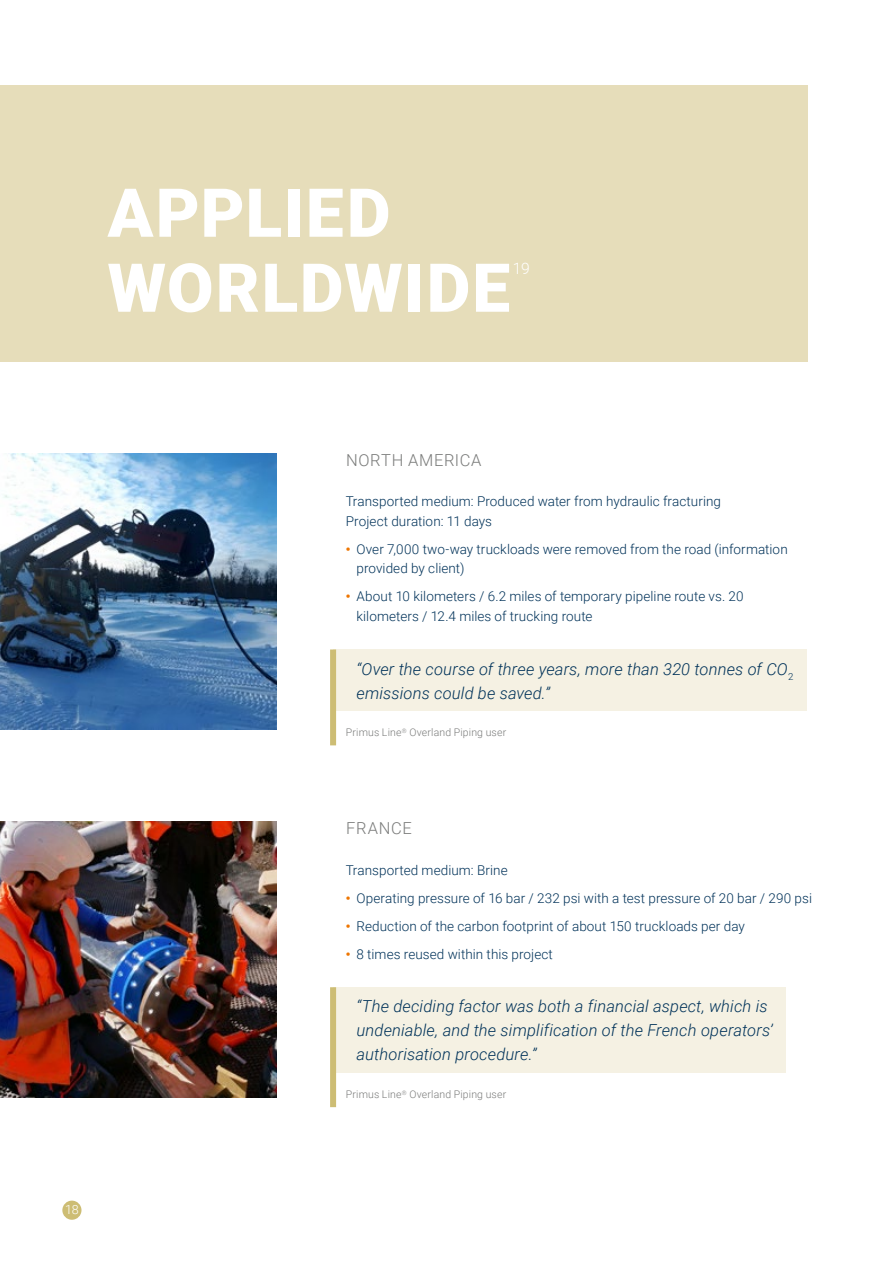
<style>
.page{position:relative;width:893px;height:1263px;background:#fff}
.page>*{position:absolute;margin:0;border:0;box-sizing:border-box;transform-origin:0 0}
.t1{font:900 67.5px/75px "Roboto";letter-spacing:.025em;color:#fff}
.t2{font:italic 300 16.5px/24px "Roboto";letter-spacing:.01em;color:#003259}
.t3{font:300 16.5px "Roboto";letter-spacing:.04em;color:#7a7b7a}
.t4{font:300 15.75px "Roboto";color:#fff}
.t5{font:300 13.5px/19.5px "Roboto";letter-spacing:.005em;color:#003259}
.t6{font:300 12.6px "Roboto";color:#fff}
.t7{font:300 10.5px "Roboto";letter-spacing:.015em;color:#7a7b7a}
.s1{font-family:"Arial";font-weight:400;color:#ee7602}
</style>
<div class="page">
<div style="left:0;top:85px;width:808px;height:276px;background:#e6ddba"></div>
<img style="left:0;top:453px;width:276px;height:277px">
<img style="left:0;top:821px;width:276px;height:277px">
<div style="left:333px;top:649px;width:473px;height:62px;background:#f5f1e3"></div>
<div style="left:330px;top:649px;width:6px;height:96px;background:#cdbd74"></div>
<div style="left:333px;top:987px;width:452px;height:86px;background:#f5f1e3"></div>
<div style="left:330px;top:987px;width:6px;height:120px;background:#cdbd74"></div>
<div style="left:62px;top:1200px;width:19px;height:20px;background:#cdbd74;border-radius:50%"></div>
<h1 class="t1" style="left:107px;top:173px;width:404px">APPLIED<br>WORLDWIDE</h1>
<p class="t4" style="left:513px;top:258px;width:19px">19</p>
<p class="t6" style="left:65px;top:1201px;width:15px">18</p>
<p class="t3" style="left:346px;top:448px;width:137px">NORTH AMERICA</p>
<p class="t5" style="left:346px;top:491px;width:377px">Transported medium: Produced water from hydraulic fracturing<br>Project duration: 11 days</p>
<p class="t5" style="left:356px;top:539px;width:433px;text-indent:-11px"><span class="s1">•</span> Over 7,000 two-way truckloads were removed from the road (information provided by client)</p>
<p class="t5" style="left:356px;top:586px;width:389px;text-indent:-11px"><span class="s1">•</span> About 10 kilometers / 6.2 miles of temporary pipeline route vs. 20 kilometers / 12.4 miles of trucking route</p>
<p class="t2" style="left:356px;top:656px;width:439px">“Over the course of three years, more than 320 tonnes of CO<sub>2 </sub>emissions could be saved.”</p>
<p class="t7" style="left:346px;top:725px;width:162px">Primus Line<sup>®</sup> Overland Piping user</p>
<p class="t3" style="left:346px;top:816px;width:67px">FRANCE</p>
<p class="t5" style="left:346px;top:859px;width:163px">Transported medium: Brine</p>
<p class="t5" style="left:346px;top:887px;width:468px"><span class="s1">•</span> Operating pressure of 16 bar / 232 psi with a test pressure of 20 bar / 290 psi</p>
<p class="t5" style="left:346px;top:915px;width:401px"><span class="s1">•</span> Reduction of the carbon footprint of about 150 truckloads per day</p>
<p class="t5" style="left:346px;top:943px;width:209px"><span class="s1">•</span> 8 times reused within this project</p>
<p class="t2" style="left:356px;top:994px;width:418px">“The deciding factor was both a financial aspect, which is undeniable, and the simplification of the French operators’ authorisation procedure.”</p>
<p class="t7" style="left:346px;top:1087px;width:162px">Primus Line<sup>®</sup> Overland Piping user</p>
</div>
